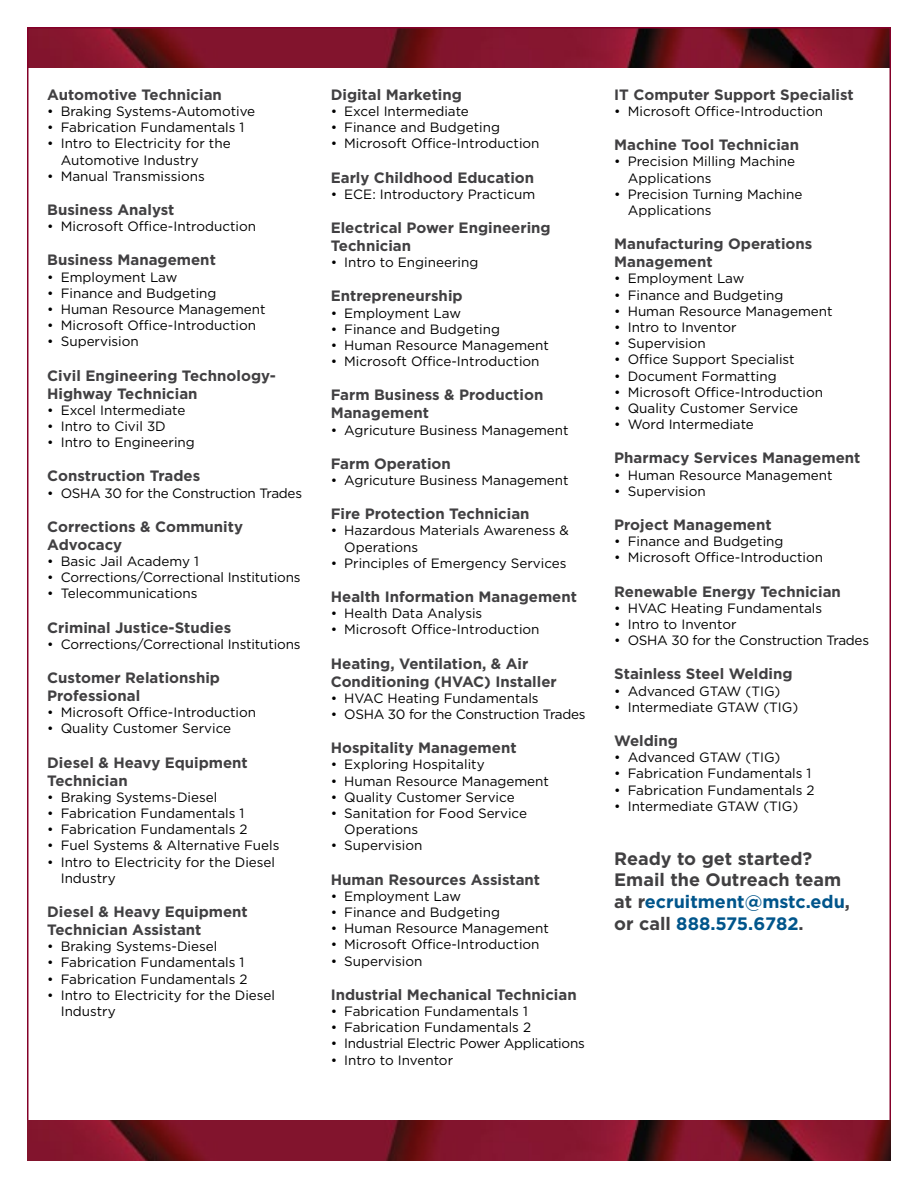
<style>
.page{position:relative;width:918px;height:1188px;background:#fff}
.page>*{position:absolute;margin:0;border:0;box-sizing:border-box;transform-origin:0 0}
.t1{font:700 18px/21.6px "Gotham";color:#414042}
.Bold{font:700 15px/18px "Gotham";color:#414042}
.t2{font:13.5px/16.2px "Gotham";color:#000}
.t3{font:13.5px "Gotham";letter-spacing:-.02em;color:#000}
.s1{color:#00558b}
</style>
<div class="page">
<img style="left:30px;top:30px;width:858px;height:38px">
<img style="left:27px;top:1120px;width:864px;height:41px">
<p class="Bold" style="left:47px;top:85px;width:176px">Automotive Technician</p>
<p class="t2" style="left:47px;top:103px;width:210px">• Braking Systems-Automotive</p>
<p class="t2" style="left:47px;top:119px;width:199px">• Fabrication Fundamentals 1</p>
<p class="t2" style="left:61px;top:135px;width:171px;text-indent:-14px">• Intro to Electricity for the<br>Automotive Industry</p>
<p class="t2" style="left:47px;top:168px;width:159px">• Manual Transmissions</p>
<p class="Bold" style="left:47px;top:201px;width:129px">Business Analyst</p>
<p class="t2" style="left:47px;top:218px;width:210px">• Microsoft Office-Introduction</p>
<p class="Bold" style="left:47px;top:251px;width:170px">Business Management</p>
<p class="t2" style="left:47px;top:268px;width:132px">• Employment Law</p>
<p class="t2" style="left:47px;top:285px;width:171px">• Finance and Budgeting</p>
<p class="t2" style="left:47px;top:301px;width:220px">• Human Resource Management</p>
<p class="t2" style="left:47px;top:317px;width:210px">• Microsoft Office-Introduction</p>
<p class="t2" style="left:47px;top:333px;width:93px">• Supervision</p>
<p class="Bold" style="left:47px;top:366px;width:230px">Civil Engineering Technology-<br>Highway Technician</p>
<p class="t2" style="left:47px;top:402px;width:140px">• Excel Intermediate</p>
<p class="t2" style="left:47px;top:418px;width:120px">• Intro to Civil 3D</p>
<p class="t2" style="left:47px;top:434px;width:149px">• Intro to Engineering</p>
<p class="Bold" style="left:47px;top:467px;width:155px">Construction Trades</p>
<p class="t3" style="left:47px;top:484px;width:256px">• OSHA 30 for the Construction Trades</p>
<p class="Bold" style="left:47px;top:517px;width:197px">Corrections &amp; Community<br>Advocacy</p>
<p class="t2" style="left:47px;top:553px;width:153px">• Basic Jail Academy 1</p>
<p class="t2" style="left:47px;top:569px;width:255px">• Corrections/Correctional Institutions</p>
<p class="t2" style="left:47px;top:585px;width:152px">• Telecommunications</p>
<p class="Bold" style="left:47px;top:618px;width:185px">Criminal Justice-Studies</p>
<p class="t2" style="left:47px;top:636px;width:255px">• Corrections/Correctional Institutions</p>
<p class="Bold" style="left:47px;top:669px;width:174px">Customer Relationship<br>Professional</p>
<p class="t2" style="left:47px;top:704px;width:210px">• Microsoft Office-Introduction</p>
<p class="t2" style="left:47px;top:720px;width:185px">• Quality Customer Service</p>
<p class="Bold" style="left:47px;top:753px;width:202px">Diesel &amp; Heavy Equipment<br>Technician</p>
<p class="t2" style="left:47px;top:789px;width:172px">• Braking Systems-Diesel</p>
<p class="t2" style="left:47px;top:805px;width:199px">• Fabrication Fundamentals 1</p>
<p class="t2" style="left:47px;top:821px;width:202px">• Fabrication Fundamentals 2</p>
<p class="t2" style="left:47px;top:837px;width:234px">• Fuel Systems &amp; Alternative Fuels</p>
<p class="t2" style="left:61px;top:853px;width:216px;text-indent:-14px">• Intro to Electricity for the Diesel<br>Industry</p>
<p class="Bold" style="left:47px;top:903px;width:202px">Diesel &amp; Heavy Equipment<br>Technician Assistant</p>
<p class="t2" style="left:47px;top:938px;width:172px">• Braking Systems-Diesel</p>
<p class="t2" style="left:47px;top:954px;width:199px">• Fabrication Fundamentals 1</p>
<p class="t2" style="left:47px;top:970px;width:202px">• Fabrication Fundamentals 2</p>
<p class="t2" style="left:61px;top:987px;width:216px;text-indent:-14px">• Intro to Electricity for the Diesel<br>Industry</p>
<p class="Bold" style="left:331px;top:85px;width:133px">Digital Marketing</p>
<p class="t2" style="left:331px;top:103px;width:140px">• Excel Intermediate</p>
<p class="t2" style="left:331px;top:119px;width:171px">• Finance and Budgeting</p>
<p class="t2" style="left:331px;top:135px;width:210px">• Microsoft Office-Introduction</p>
<p class="Bold" style="left:331px;top:168px;width:205px">Early Childhood Education</p>
<p class="t2" style="left:331px;top:186px;width:206px">• ECE: Introductory Practicum</p>
<p class="Bold" style="left:331px;top:219px;width:221px">Electrical Power Engineering<br>Technician</p>
<p class="t2" style="left:331px;top:254px;width:149px">• Intro to Engineering</p>
<p class="Bold" style="left:331px;top:287px;width:133px">Entrepreneurship</p>
<p class="t2" style="left:331px;top:304px;width:132px">• Employment Law</p>
<p class="t2" style="left:331px;top:321px;width:171px">• Finance and Budgeting</p>
<p class="t2" style="left:331px;top:337px;width:220px">• Human Resource Management</p>
<p class="t2" style="left:331px;top:353px;width:210px">• Microsoft Office-Introduction</p>
<p class="Bold" style="left:331px;top:386px;width:214px">Farm Business &amp; Production<br>Management</p>
<p class="t2" style="left:331px;top:421px;width:239px">• Agricuture Business Management</p>
<p class="Bold" style="left:331px;top:454px;width:122px">Farm Operation</p>
<p class="t2" style="left:331px;top:472px;width:239px">• Agricuture Business Management</p>
<p class="Bold" style="left:331px;top:505px;width:200px">Fire Protection Technician</p>
<p class="t2" style="left:344px;top:522px;width:226px;text-indent:-14px">• Hazardous Materials Awareness &amp;<br>Operations</p>
<p class="t2" style="left:331px;top:555px;width:237px">• Principles of Emergency Services</p>
<p class="Bold" style="left:331px;top:588px;width:248px">Health Information Management</p>
<p class="t2" style="left:331px;top:605px;width:153px">• Health Data Analysis</p>
<p class="t2" style="left:331px;top:621px;width:210px">• Microsoft Office-Introduction</p>
<p class="Bold" style="left:331px;top:654px;width:228px">Heating, Ventilation, &amp; Air<br>Conditioning (HVAC) Installer</p>
<p class="t2" style="left:331px;top:690px;width:209px">• HVAC Heating Fundamentals</p>
<p class="t3" style="left:331px;top:706px;width:256px">• OSHA 30 for the Construction Trades</p>
<p class="Bold" style="left:331px;top:739px;width:187px">Hospitality Management</p>
<p class="t2" style="left:331px;top:756px;width:155px">• Exploring Hospitality</p>
<p class="t2" style="left:331px;top:772px;width:220px">• Human Resource Management</p>
<p class="t2" style="left:331px;top:789px;width:185px">• Quality Customer Service</p>
<p class="t2" style="left:344px;top:805px;width:184px;text-indent:-14px">• Sanitation for Food Service<br>Operations</p>
<p class="t2" style="left:331px;top:837px;width:93px">• Supervision</p>
<p class="Bold" style="left:331px;top:870px;width:211px">Human Resources Assistant</p>
<p class="t2" style="left:331px;top:888px;width:132px">• Employment Law</p>
<p class="t2" style="left:331px;top:904px;width:171px">• Finance and Budgeting</p>
<p class="t2" style="left:331px;top:920px;width:220px">• Human Resource Management</p>
<p class="t2" style="left:331px;top:936px;width:210px">• Microsoft Office-Introduction</p>
<p class="t2" style="left:331px;top:952px;width:93px">• Supervision</p>
<p class="Bold" style="left:331px;top:985px;width:247px">Industrial Mechanical Technician</p>
<p class="t2" style="left:331px;top:1003px;width:199px">• Fabrication Fundamentals 1</p>
<p class="t2" style="left:331px;top:1019px;width:202px">• Fabrication Fundamentals 2</p>
<p class="t3" style="left:331px;top:1035px;width:256px">• Industrial Electric Power Applications</p>
<p class="t2" style="left:331px;top:1051px;width:124px">• Intro to Inventor</p>
<p class="Bold" style="left:614px;top:85px;width:241px">IT Computer Support Specialist</p>
<p class="t2" style="left:614px;top:103px;width:210px">• Microsoft Office-Introduction</p>
<p class="Bold" style="left:614px;top:136px;width:186px">Machine Tool Technician</p>
<p class="t2" style="left:628px;top:153px;width:169px;text-indent:-14px">• Precision Milling Machine<br>Applications</p>
<p class="t2" style="left:628px;top:186px;width:176px;text-indent:-14px">• Precision Turning Machine<br>Applications</p>
<p class="Bold" style="left:614px;top:235px;width:200px">Manufacturing Operations<br>Management</p>
<p class="t2" style="left:614px;top:270px;width:132px">• Employment Law</p>
<p class="t2" style="left:614px;top:286px;width:171px">• Finance and Budgeting</p>
<p class="t2" style="left:614px;top:303px;width:220px">• Human Resource Management</p>
<p class="t2" style="left:614px;top:319px;width:124px">• Intro to Inventor</p>
<p class="t2" style="left:614px;top:335px;width:93px">• Supervision</p>
<p class="t2" style="left:614px;top:351px;width:182px">• Office Support Specialist</p>
<p class="t2" style="left:614px;top:367px;width:164px">• Document Formatting</p>
<p class="t2" style="left:614px;top:384px;width:210px">• Microsoft Office-Introduction</p>
<p class="t2" style="left:614px;top:400px;width:185px">• Quality Customer Service</p>
<p class="t2" style="left:614px;top:416px;width:141px">• Word Intermediate</p>
<p class="Bold" style="left:614px;top:449px;width:248px">Pharmacy Services Management</p>
<p class="t2" style="left:614px;top:466px;width:220px">• Human Resource Management</p>
<p class="t2" style="left:614px;top:483px;width:93px">• Supervision</p>
<p class="Bold" style="left:614px;top:516px;width:159px">Project Management</p>
<p class="t2" style="left:614px;top:533px;width:171px">• Finance and Budgeting</p>
<p class="t2" style="left:614px;top:549px;width:210px">• Microsoft Office-Introduction</p>
<p class="Bold" style="left:614px;top:582px;width:228px">Renewable Energy Technician</p>
<p class="t2" style="left:614px;top:600px;width:209px">• HVAC Heating Fundamentals</p>
<p class="t2" style="left:614px;top:616px;width:124px">• Intro to Inventor</p>
<p class="t3" style="left:614px;top:632px;width:256px">• OSHA 30 for the Construction Trades</p>
<p class="Bold" style="left:614px;top:665px;width:180px">Stainless Steel Welding</p>
<p class="t2" style="left:614px;top:682px;width:168px">• Advanced GTAW (TIG)</p>
<p class="t2" style="left:614px;top:699px;width:186px">• Intermediate GTAW (TIG)</p>
<p class="Bold" style="left:614px;top:732px;width:65px">Welding</p>
<p class="t2" style="left:614px;top:749px;width:168px">• Advanced GTAW (TIG)</p>
<p class="t2" style="left:614px;top:765px;width:199px">• Fabrication Fundamentals 1</p>
<p class="t2" style="left:614px;top:781px;width:202px">• Fabrication Fundamentals 2</p>
<p class="t2" style="left:614px;top:798px;width:186px">• Intermediate GTAW (TIG)</p>
<p class="t1" style="left:614px;top:847px;width:237px">Ready to get started?<br>Email the Outreach team at r<span class="s1">ecruitment@mstc.edu</span>, or call <span class="s1">888.575.6782</span>.</p>
</div>
